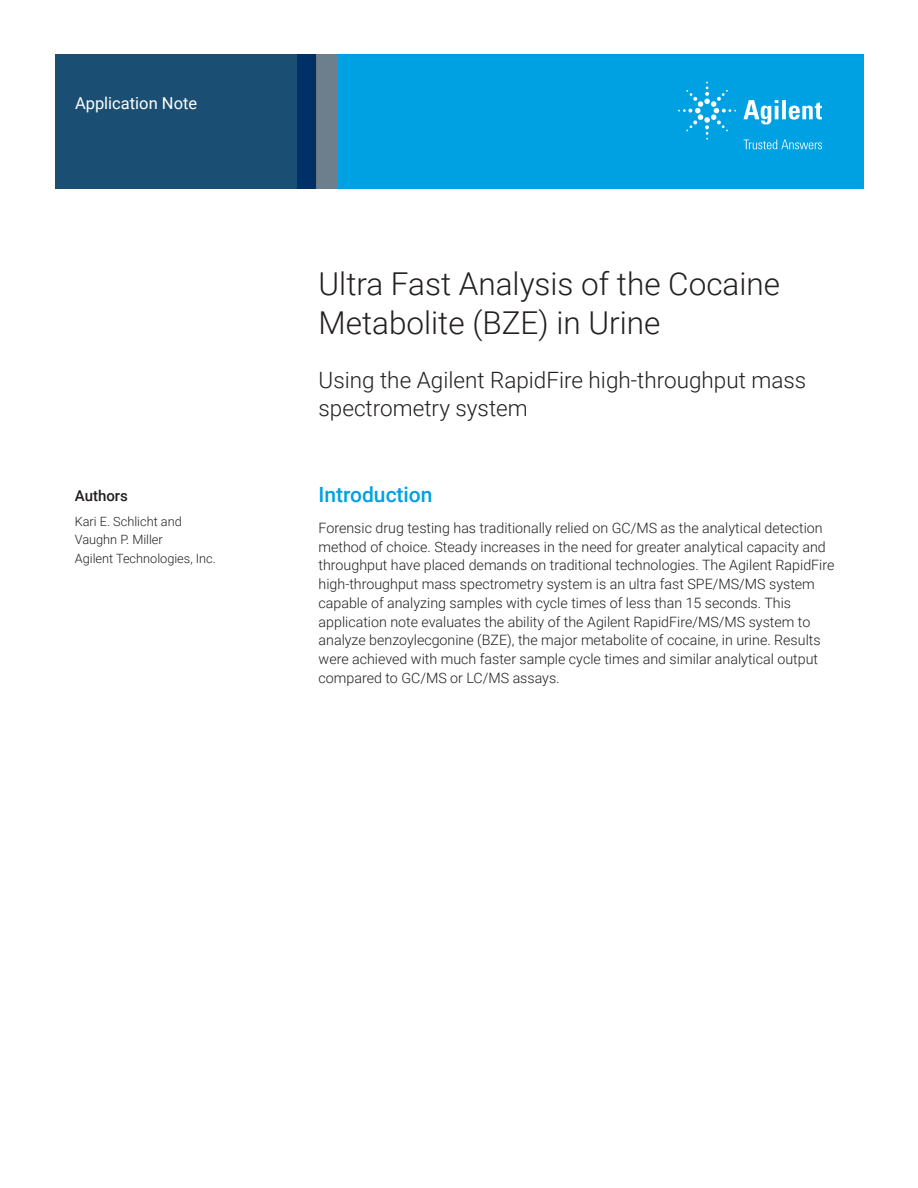
<style>
.page{position:relative;width:918px;height:1188px;background:#fff}
.page>*{position:absolute;margin:0;border:0;box-sizing:border-box;transform-origin:0 0}
.t1{font:300 31.5px/39px "Roboto";color:#231f20}
.Subtitle{font:300 22.5px/28.5px "Roboto";color:#231f20}
.Header_1{font:500 21px "Roboto";color:#00a1e3}
.Doctype{font:16.5px "Roboto";color:#fff}
.DATA_author_title{font:500 15px "Roboto";color:#231f20}
.Text{font:300 14.25px/18.8px "Roboto";color:#231f20}
.DATA_author_name___i{font:300 12.75px/18.8px "Roboto";color:#231f20}
</style>
<div class="page">
<div style="left:297px;top:54px;width:567px;height:135px;background:#00a1e3"></div>
<svg style="left:55px;top:54px;width:261px;height:135px;background:#184b71"></svg>
<div style="left:316px;top:54px;width:22px;height:135px;background:#6b808c"></div>
<svg style="left:743px;top:100px;width:79px;height:25px"></svg>
<svg style="left:678px;top:82px;width:58px;height:58px"></svg>
<svg style="left:744px;top:140px;width:78px;height:9px"></svg>
<p class="Doctype" style="left:75px;top:91px;width:124px">Application Note</p>
<p class="DATA_author_title" style="left:75px;top:485px;width:55px">Authors</p>
<p class="DATA_author_name___i" style="left:75px;top:511px;width:143px">Kari E. Schlicht and<br>Vaughn P. Miller<br>Agilent Technologies, Inc.</p>
<p class="t1" style="left:319px;top:263px;width:463px">Ultra Fast Analysis of the Cocaine<br>Metabolite (BZE) in Urine</p>
<p class="Subtitle" style="left:319px;top:365px;width:489px">Using the Agilent RapidFire high-throughput mass spectrometry system</p>
<p class="Header_1" style="left:319px;top:480px;width:116px">Introduction</p>
<p class="Text" style="left:319px;top:518px;width:517px">Forensic drug testing has traditionally relied on GC/MS as the analytical detection method of choice. Steady increases in the need for greater analytical capacity and throughput have placed demands on traditional technologies. The Agilent RapidFire high-throughput mass spectrometry system is an ultra fast SPE/MS/MS system capable of analyzing samples with cycle times of less than 15 seconds. This application note evaluates the ability of the Agilent RapidFire/MS/MS system to analyze benzoylecgonine (BZE), the major metabolite of cocaine, in urine. Results were achieved with much faster sample cycle times and similar analytical output compared to GC/MS or LC/MS assays.</p>
</div>
